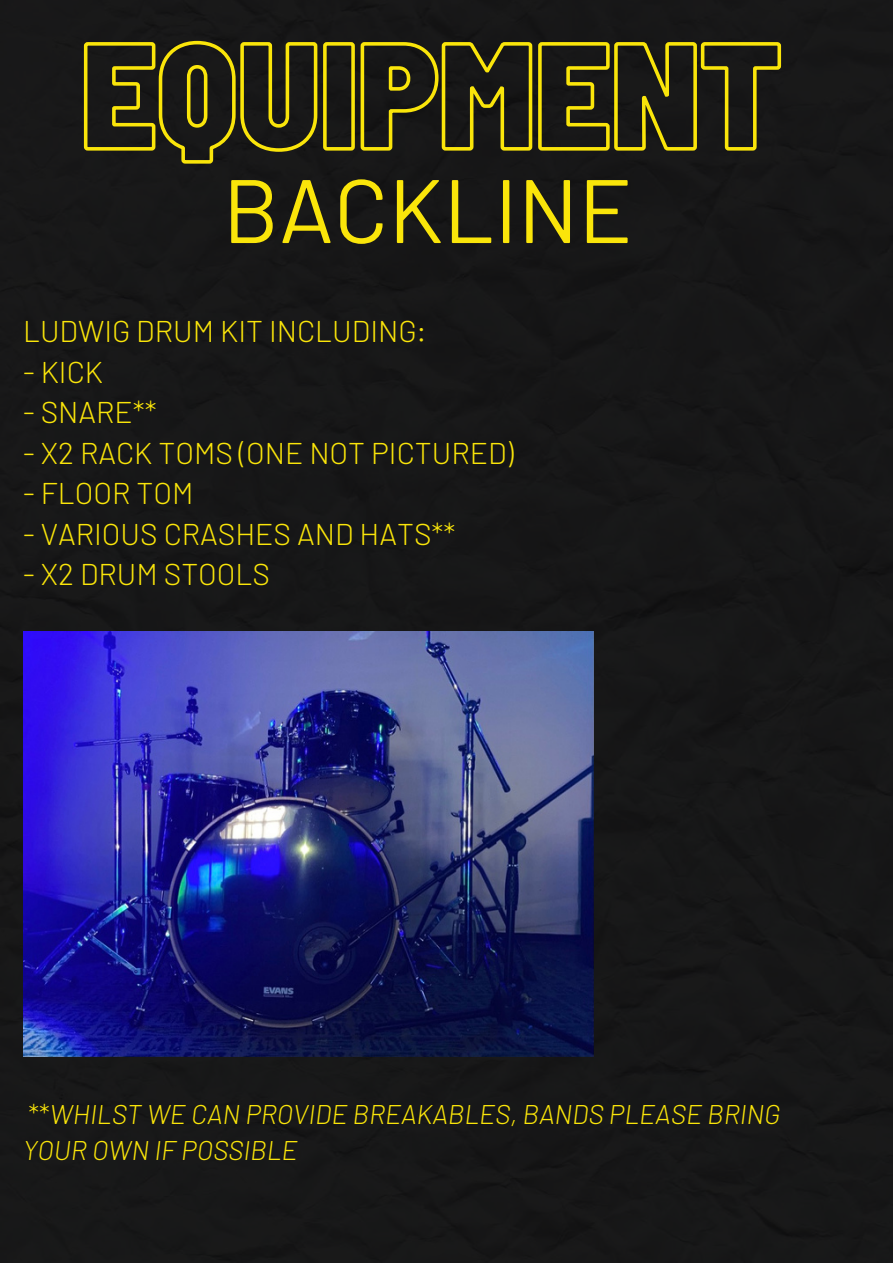
<style>
.page{position:relative;width:893px;height:1264px;background:#fff}
.page>*{position:absolute;margin:0;border:0;box-sizing:border-box;transform-origin:0 0}
.t1{font:90px "Barlow";color:#fae50a}
.t2{font:300 30px "Barlow";color:#fae50a}
.t3{font:italic 300 27px/36px "Barlow";color:#fae50a}
.s1{font-style:normal}
</style>
<div class="page">
<div style="left:0;top:0;width:892px;height:1262px;background:#171718"></div>
<img style="left:23px;top:631px;width:570px;height:425px">
<svg style="left:82px;top:39px;width:700px;height:126px;background:#3b3815"></svg>
<h1 class="t1" style="left:223px;top:153px;width:411px">BACKLINE</h1>
<p class="t2" style="left:23px;top:312px;width:405px">LUDWIG DRUM KIT INCLUDING:</p>
<p class="t2" style="left:23px;top:353px;width:82px">- KICK</p>
<p class="t2" style="left:23px;top:393px;width:135px">- SNARE**</p>
<p class="t2" style="left:23px;top:434px;width:492px">- X2 RACK TOMS (ONE NOT PICTURED)</p>
<p class="t2" style="left:23px;top:474px;width:172px">- FLOOR TOM</p>
<p class="t2" style="left:23px;top:515px;width:434px">- VARIOUS CRASHES AND HATS**</p>
<p class="t2" style="left:23px;top:555px;width:248px">- X2 DRUM STOOLS</p>
<p class="t3" style="left:23px;top:1095px;width:758px"><span class="s1">**</span>WHILST WE CAN PROVIDE BREAKABLES, BANDS PLEASE BRING<br>YOUR OWN IF POSSIBLE</p>
</div>
